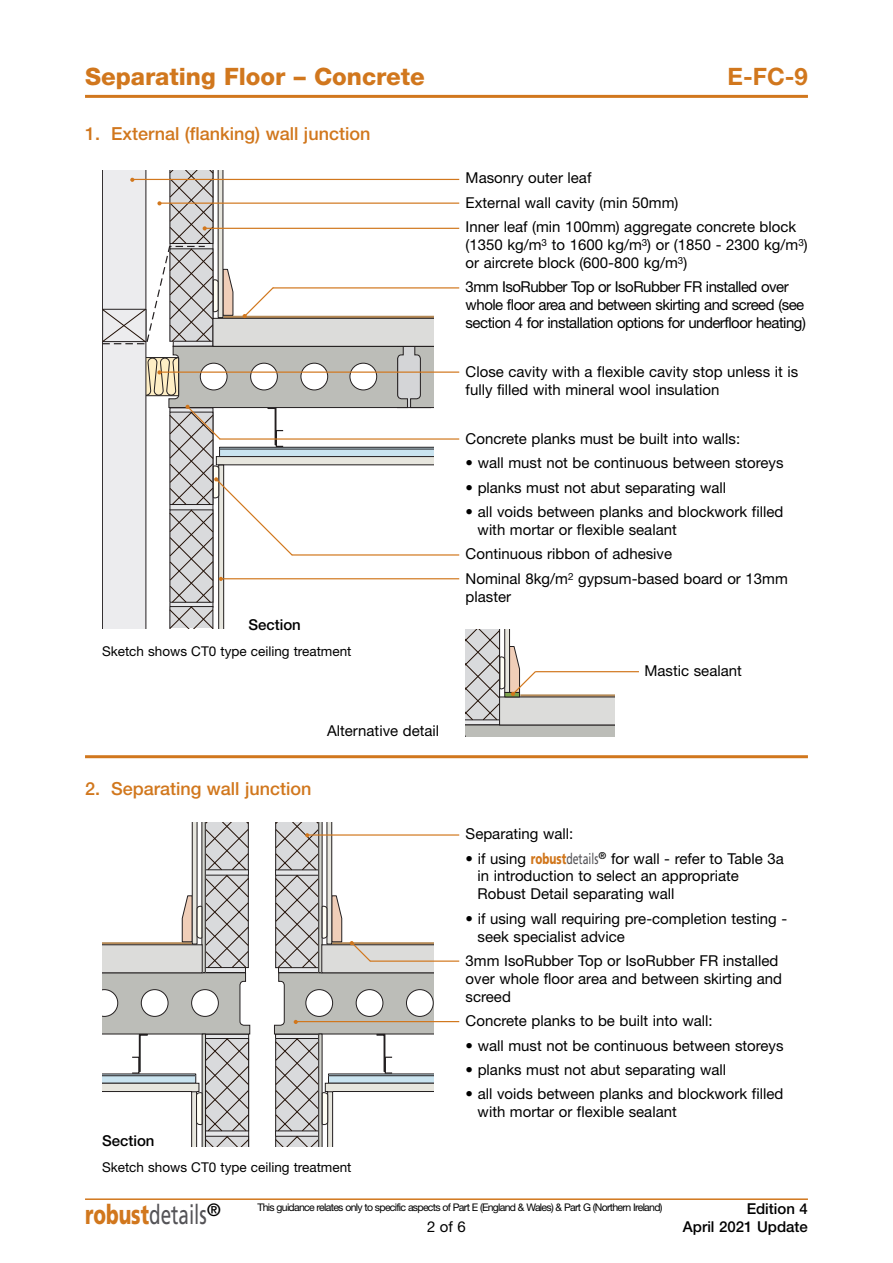
<style>
.page{position:relative;width:893px;height:1263px;background:#fff}
.page>*{position:absolute;margin:0;border:0;box-sizing:border-box;transform-origin:0 0}
.t1{font:27px "Frutiger";color:#545357;scale:.7 1}
.t2{font:800 24px "Helvetica Neue";color:#d1771d}
.t3{font:700 24px "Helvetica Neue";color:#d1771d}
.t4{font:500 18px "Helvetica Neue";color:#d1771d}
.t5{font:15px/18px "Helvetica Neue";color:#000}
.t6{font:15px/18px "Helvetica Neue";letter-spacing:-.035em;color:#000}
.t7{font:500 15px/18px "Helvetica Neue";color:#000;text-align:right}
.t8{font:13.5px "Helvetica Neue";color:#000}
.t9{font:10.5px "Helvetica Neue";letter-spacing:-.065em;color:#000}
.s1{font-family:"Frutiger";font-weight:900;color:#d1771d}
.s2{font-family:"Frutiger";color:#545357}
.s3{font-weight:900;color:#d1771d}
</style>
<div class="page">
<hr style="left:85px;top:1198px;width:723px;height:2px;background:#d1771d">
<hr style="left:85px;top:95px;width:723px;height:3px;background:#d1771d">
<hr style="left:133px;top:179px;width:326px;height:1px;background:#d1771d">
<hr style="left:160px;top:203px;width:299px;height:1px;background:#d1771d">
<hr style="left:204px;top:228px;width:255px;height:1px;background:#d1771d">
<hr style="left:273px;top:287px;width:186px;height:1px;background:#d1771d">
<svg style="left:102px;top:822px;width:149px;height:325px"></svg>
<hr style="left:85px;top:755px;width:723px;height:3px;background:#d1771d">
<hr style="left:370px;top:960px;width:89px;height:2px;background:#d1771d">
<hr style="left:296px;top:1021px;width:163px;height:1px;background:#d1771d">
<hr style="left:308px;top:834px;width:151px;height:2px;background:#d1771d">
<svg style="left:274px;top:822px;width:160px;height:325px"></svg>
<hr style="left:221px;top:578px;width:238px;height:1px;background:#d1771d">
<hr style="left:292px;top:554px;width:167px;height:2px;background:#d1771d">
<hr style="left:219px;top:438px;width:240px;height:2px;background:#d1771d">
<hr style="left:535px;top:671px;width:104px;height:1px;background:#d1771d">
<svg style="left:466px;top:629px;width:149px;height:107px"></svg>
<hr style="left:160px;top:371px;width:299px;height:2px;background:#d1771d">
<svg style="left:102px;top:170px;width:332px;height:458px"></svg>
<h2 class="t2" style="left:85px;top:68px;width:341px">Separating Floor – Concrete</h2>
<h2 class="t3" style="left:727px;top:68px;width:82px">E-FC-9</h2>
<p class="t4" style="left:85px;top:128px;width:287px">1. External (flanking) wall junction</p>
<p class="t7" style="left:248px;top:617px;width:54px">Section</p>
<p class="t8" style="left:102px;top:646px;width:251px">Sketch shows CT0 type ceiling treatment</p>
<p class="t5" style="left:327px;top:723px;width:114px">Alternative detail</p>
<p class="t4" style="left:85px;top:782px;width:228px">2. Separating wall junction</p>
<p class="t7" style="left:102px;top:1133px;width:54px">Section</p>
<p class="t8" style="left:102px;top:1162px;width:251px">Sketch shows CT0 type ceiling treatment</p>
<p class="t5" style="left:466px;top:167px;width:332px;line-height:24.5px">Masonry outer leaf<br>External wall cavity (min 50mm)<br>Inner leaf (min 100mm) aggregate concrete block</p>
<p class="t5" style="left:466px;top:237px;width:344px">(1350 kg/m<sup>3</sup> to 1600 kg/m<sup>3</sup>) or (1850 - 2300 kg/m<sup>3</sup>) or aircrete block (600-800 kg/m<sup>3</sup>)</p>
<p class="t6" style="left:466px;top:279px;width:342px">3mm IsoRubber Top or IsoRubber FR installed over whole floor area and between skirting and screed (see section 4 for installation options for underfloor heating)</p>
<p class="t5" style="left:466px;top:364px;width:334px">Close cavity with a flexible cavity stop unless it is fully filled with mineral wool insulation</p>
<p class="t5" style="left:466px;top:431px;width:276px">Concrete planks must be built into walls:</p>
<p class="t5" style="left:466px;top:455px;width:319px">• wall must not be continuous between storeys</p>
<p class="t5" style="left:466px;top:480px;width:262px">• planks must not abut separating wall</p>
<p class="t5" style="left:478px;top:504px;width:307px;text-indent:-12px">• all voids between planks and blockwork filled with mortar or flexible sealant</p>
<p class="t5" style="left:466px;top:543px;width:324px;line-height:24.5px">Continuous ribbon of adhesive<br>Nominal 8kg/m<sup>2</sup> gypsum-based board or 13mm</p>
<p class="t5" style="left:466px;top:589px;width:47px">plaster</p>
<p class="t5" style="left:644px;top:663px;width:99px">Mastic sealant</p>
<p class="t5" style="left:466px;top:826px;width:109px">Separating wall:</p>
<p class="t5" style="left:478px;top:851px;width:308px;text-indent:-12px">• if using <span class="s1">robust</span><span class="s2">details</span><sup>®</sup> for wall - refer to Table 3a in introduction to select an appropriate<br>Robust Detail separating wall</p>
<p class="t5" style="left:478px;top:911px;width:311px;text-indent:-12px">• if using wall requiring pre-completion testing - seek specialist advice</p>
<p class="t5" style="left:466px;top:953px;width:318px">3mm IsoRubber Top or IsoRubber FR installed over whole floor area and between skirting and screed</p>
<p class="t5" style="left:466px;top:1013px;width:248px">Concrete planks to be built into wall:</p>
<p class="t5" style="left:466px;top:1038px;width:319px">• wall must not be continuous between storeys</p>
<p class="t5" style="left:466px;top:1062px;width:262px">• planks must not abut separating wall</p>
<p class="t5" style="left:478px;top:1086px;width:307px;text-indent:-12px">• all voids between planks and blockwork filled with mortar or flexible sealant</p>
<h1 class="t1" style="left:85px;top:1203px;width:196px"><span class="s3">robust</span>details<sup>®</sup></h1>
<p class="t9" style="left:257px;top:1203px;width:407px">This guidance relates only to specific aspects of Part E (England &amp; Wales) &amp; Part G (Northern Ireland)</p>
<p class="t5" style="left:427px;top:1219px;width:40px">2 of 6</p>
<p class="t7" style="left:683px;top:1201px;width:127px">Edition 4<br>April 2021 Update</p>
</div>
